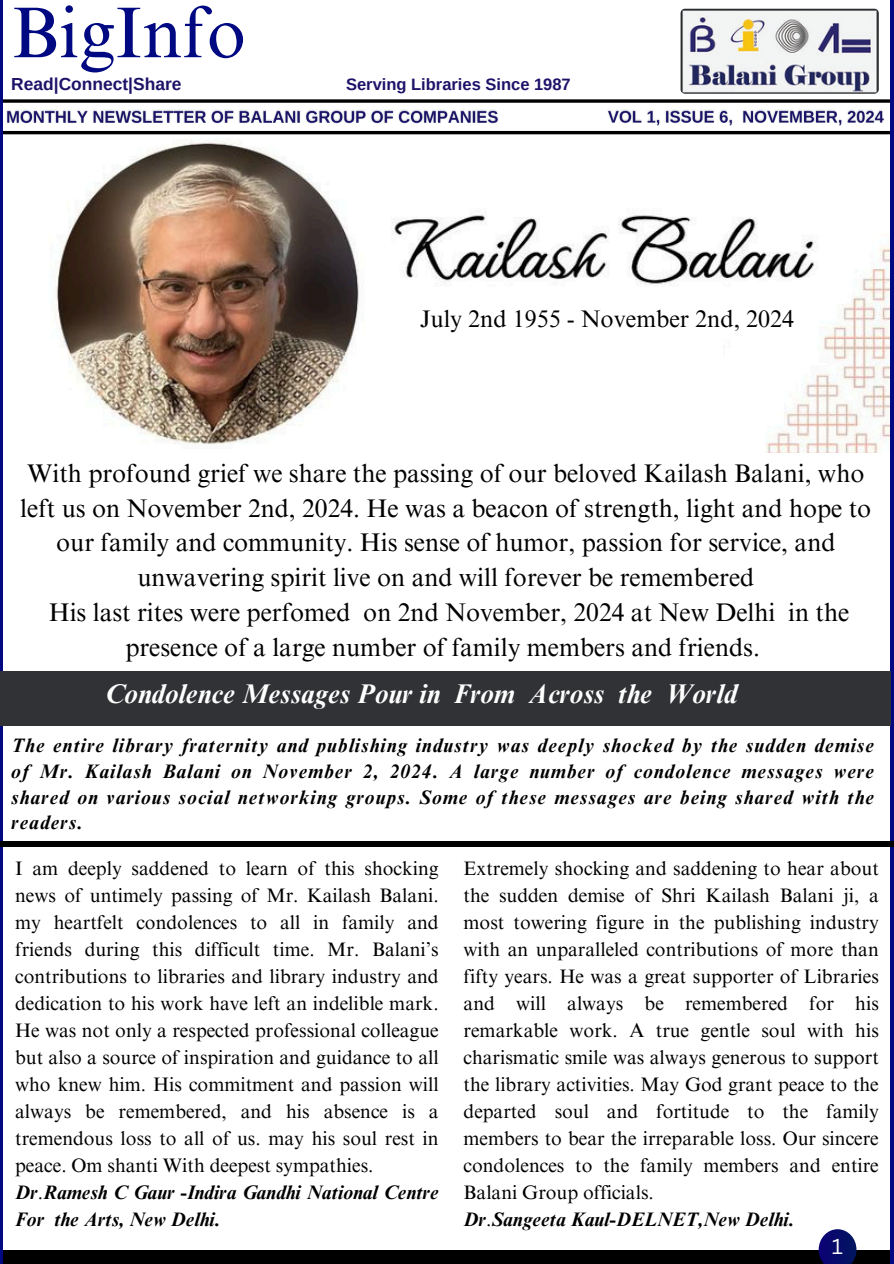
<style>
.page{position:relative;width:894px;height:1264px;background:#fff}
.page>*{position:absolute;margin:0;border:0;box-sizing:border-box;transform-origin:0 0}
.t1{font:72px "Times NRMT Pro";color:#000982}
.t2{font:italic 700 27px "Times NRMT Pro";color:#fff}
.t3{font:25.5px/34.8px "Times NRMT Pro";color:#000;text-align:center}
.t4{font:24px "Times NRMT Pro";color:#000}
.t5{font:21px "Canva Sans";color:#fff}
.t6{font:19.5px/27px "Times NRMT Pro";color:#000}
.t7{font:italic 700 19.5px/25.8px "Times NRMT Pro";letter-spacing:.05em;color:#000;text-align:justify}
.t8{font:700 17.4px "Arimo";color:#1c1369}
.t9{font:700 16.5px "Arimo";color:#1c1369}
.s1{font-weight:700;font-style:italic}
</style>
<div class="page">
<img style="left:53px;top:141px;width:836px;height:312px">
<img style="left:680px;top:9px;width:198px;height:85px;border-radius:4px">
<svg style="left:3px;top:99px;width:886px;height:4px;background:#272727"></svg>
<hr style="left:0;top:131px;width:892px;height:3px;background:#000">
<div style="left:0;top:1249px;width:893px;height:14px;background:#000"></div>
<hr style="left:0;top:0;width:3px;height:1263px;background:#000982">
<svg style="left:889px;top:0;width:4px;height:1263px;fill:#000982"></svg>
<div style="left:377px;top:323px;width:346px;height:90px;background:#fff"></div>
<div style="left:0;top:671px;width:890px;height:55px;background:#313235"></div>
<svg style="left:818px;top:1229px;width:38px;height:34px"></svg>
<div style="left:0;top:841px;width:893px;height:6px;background:#000"></div>
<img style="left:6px;top:109px;width:492px;height:15px">
<img style="left:607px;top:109px;width:277px;height:17px">
<p class="t1" style="left:11px;top:6px;width:236px">BigInfo</p>
<h3 class="t8" style="left:11px;top:75px;width:172px">Read|Connect|Share</h3>
<h4 class="t9" style="left:346px;top:75px;width:226px">Serving Libraries Since 1987</h4>
<p class="t4" style="left:420px;top:310px;width:375px">July 2nd 1955 - November 2nd, 2024</p>
<h5 class="t3" style="left:20px;top:459px;width:852px">With profound grief we share the passing of our beloved Kailash Balani, who left us on November 2nd, 2024. He was a beacon of strength, light and hope to our family and community. His sense of humor, passion for service, and unwavering spirit live on and will forever be remembered<br>His last rites were perfomed on 2nd November, 2024 at New Delhi in the presence of a large number of family members and friends.</h5>
<h2 class="t2" style="left:105px;top:683px;width:633px">Condolence Messages Pour in From Across the World</h2>
<h6 class="t7" style="left:11px;top:734px;width:863px">The entire library fraternity and publishing industry was deeply shocked by the sudden demise of Mr. Kailash Balani on November 2, 2024. A large number of condolence messages were shared on various social networking groups. Some of these messages are being shared with the readers.</h6>
<p class="t6" style="left:15px;top:857px;width:425px">I am deeply saddened to learn of this shocking news of untimely passing of Mr. Kailash Balani. my heartfelt condolences to all in family and friends during this difficult time. Mr. Balani’s contributions to libraries and library industry and dedication to his work have left an indelible mark.<br>He was not only a respected professional colleague but also a source of inspiration and guidance to all who knew him. His commitment and passion will always be remembered, and his absence is a tremendous loss to all of us. may his soul rest in peace. Om shanti With deepest sympathies.<br><span class="s1">Dr</span>.<span class="s1">Ramesh C Gaur -Indira Gandhi National Centre For the Arts, New Delhi.</span></p>
<p class="t6" style="left:463px;top:857px;width:416px">Extremely shocking and saddening to hear about the sudden demise of Shri Kailash Balani ji, a most towering figure in the publishing industry with an unparalleled contributions of more than fifty years. He was a great supporter of Libraries and will always be remembered for his remarkable work. A true gentle soul with his charismatic smile was always generous to support the library activities. May God grant peace to the departed soul and fortitude to the family members to bear the irreparable loss. Our sincere condolences to the family members and entire Balani Group officials.<br><span class="s1">Dr</span>.<span class="s1">Sangeeta Kaul-DELNET,New Delhi.</span></p>
<h6 class="t5" style="left:831px;top:1231px;width:13px">1</h6>
</div>
